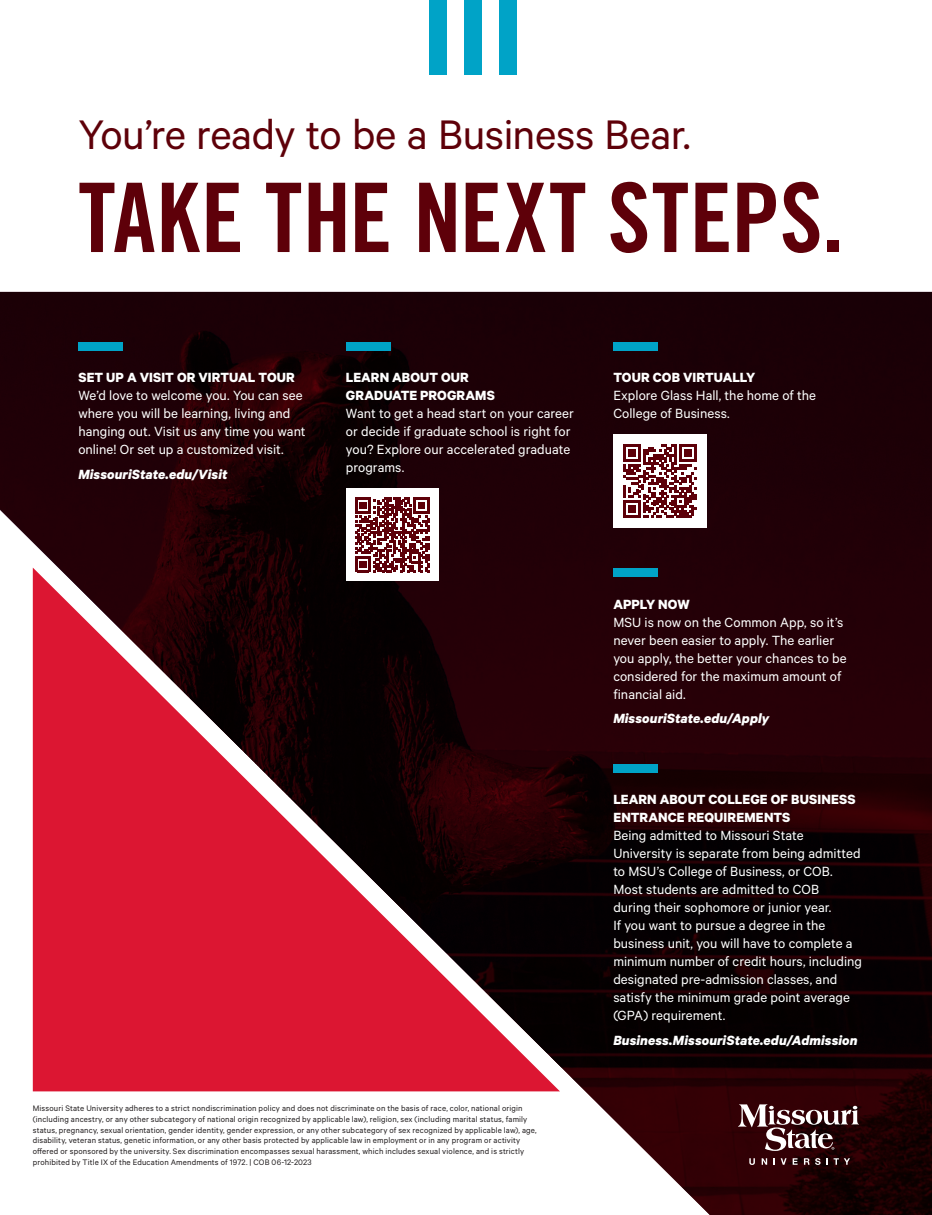
<style>
.page{position:relative;width:932px;height:1215px;background:#fff}
.page>*{position:absolute;margin:0;border:0;box-sizing:border-box;transform-origin:0 0}
.t1{font:96px "Trade Gothic LT Pro Bd Cn 20";letter-spacing:.005em;color:#5e0009}
.t2{font:46.5px "Calibre";letter-spacing:-.01em;color:#5e0009}
.t3{font:15px/18px "Calibre";color:#fff}
.t4{font:700 15px/18px "Calibre";letter-spacing:.005em;color:#fff}
.t5{font:italic 700 15px "Calibre";letter-spacing:.005em;color:#fff}
.t6{font:9px/10.8px "Calibre";letter-spacing:.015em;color:#231f20}
</style>
<div class="page">
<img style="left:0;top:292px;width:932px;height:923px">
<div style="left:78px;top:342px;width:45px;height:8px;background:#00a3c7"></div>
<div style="left:346px;top:342px;width:44px;height:8px;background:#00a3c7"></div>
<div style="left:346px;top:488px;width:92px;height:93px;background:#fff"></div>
<svg style="left:355px;top:497px;width:74px;height:71px"></svg>
<div style="left:613px;top:342px;width:45px;height:8px;background:#00a3c7"></div>
<div style="left:613px;top:434px;width:93px;height:94px;background:#fff"></div>
<svg style="left:623px;top:445px;width:73px;height:73px"></svg>
<div style="left:613px;top:568px;width:45px;height:9px;background:#00a3c7"></div>
<div style="left:613px;top:764px;width:45px;height:9px;background:#00a3c7"></div>
<div style="left:429px;top:0;width:17px;height:75px;background:#00a3c7"></div>
<div style="left:464px;top:0;width:17px;height:75px;background:#00a3c7"></div>
<div style="left:499px;top:0;width:17px;height:75px;background:#00a3c7"></div>
<svg style="left:33px;top:568px;width:527px;height:523px;fill:#dc1632"></svg>
<svg style="left:749px;top:1158px;width:6px;height:7px"></svg>
<svg style="left:761px;top:1158px;width:6px;height:7px"></svg>
<svg style="left:773px;top:1158px;width:13px;height:7px"></svg>
<svg style="left:792px;top:1158px;width:5px;height:7px"></svg>
<svg style="left:804px;top:1158px;width:5px;height:7px"></svg>
<svg style="left:815px;top:1158px;width:5px;height:7px"></svg>
<svg style="left:826px;top:1158px;width:24px;height:7px"></svg>
<svg style="left:738px;top:1104px;width:120px;height:47px"></svg>
<p class="t2" style="left:78px;top:108px;width:614px">You’re ready to be a Business Bear.</p>
<p class="t1" style="left:78px;top:159px;width:766px">TAKE THE NEXT STEPS.</p>
<p class="t4" style="left:78px;top:368px;width:218px">SET UP A VISIT OR VIRTUAL TOUR</p>
<p class="t3" style="left:78px;top:386px;width:229px">We’d love to welcome you. You can see where you will be learning, living and hanging out. Visit us any time you want online! Or set up a customized visit.</p>
<p class="t5" style="left:78px;top:465px;width:150px">MissouriState.edu/Visit</p>
<p class="t4" style="left:346px;top:368px;width:150px">LEARN ABOUT OUR<br>GRADUATE PROGRAMS</p>
<p class="t3" style="left:346px;top:404px;width:230px">Want to get a head start on your career or decide if graduate school is right for you? Explore our accelerated graduate programs.</p>
<p class="t4" style="left:613px;top:368px;width:143px">TOUR COB VIRTUALLY</p>
<p class="t3" style="left:613px;top:386px;width:204px">Explore Glass Hall, the home of the<br>College of Business.</p>
<p class="t6" style="left:33px;top:1103px;width:505px">Missouri State University adheres to a strict nondiscrimination policy and does not discriminate on the basis of race, color, national origin (including ancestry, or any other subcategory of national origin recognized by applicable law), religion, sex (including marital status, family status, pregnancy, sexual orientation, gender identity, gender expression, or any other subcategory of sex recognized by applicable law), age, disability, veteran status, genetic information, or any other basis protected by applicable law in employment or in any program or activity offered or sponsored by the university. Sex discrimination encompasses sexual harassment, which includes sexual violence, and is strictly prohibited by Title IX of the Education Amendments of 1972. | COB 06-12-2023</p>
<p class="t4" style="left:613px;top:595px;width:78px">APPLY NOW</p>
<p class="t3" style="left:613px;top:613px;width:235px">MSU is now on the Common App, so it’s never been easier to apply. The earlier you apply, the better your chances to be considered for the maximum amount of financial aid.</p>
<p class="t5" style="left:613px;top:710px;width:157px">MissouriState.edu/Apply</p>
<p class="t4" style="left:613px;top:790px;width:244px">LEARN ABOUT COLLEGE OF BUSINESS<br>ENTRANCE REQUIREMENTS</p>
<p class="t3" style="left:613px;top:826px;width:250px">Being admitted to Missouri State University is separate from being admitted to MSU’s College of Business, or COB.<br>Most students are admitted to COB<br>during their sophomore or junior year.<br>If you want to pursue a degree in the business unit, you will have to complete a minimum number of credit hours, including designated pre-admission classes, and satisfy the minimum grade point average (GPA) requirement.</p>
<p class="t5" style="left:613px;top:1031px;width:246px">Business.MissouriState.edu/Admission</p>
</div>
